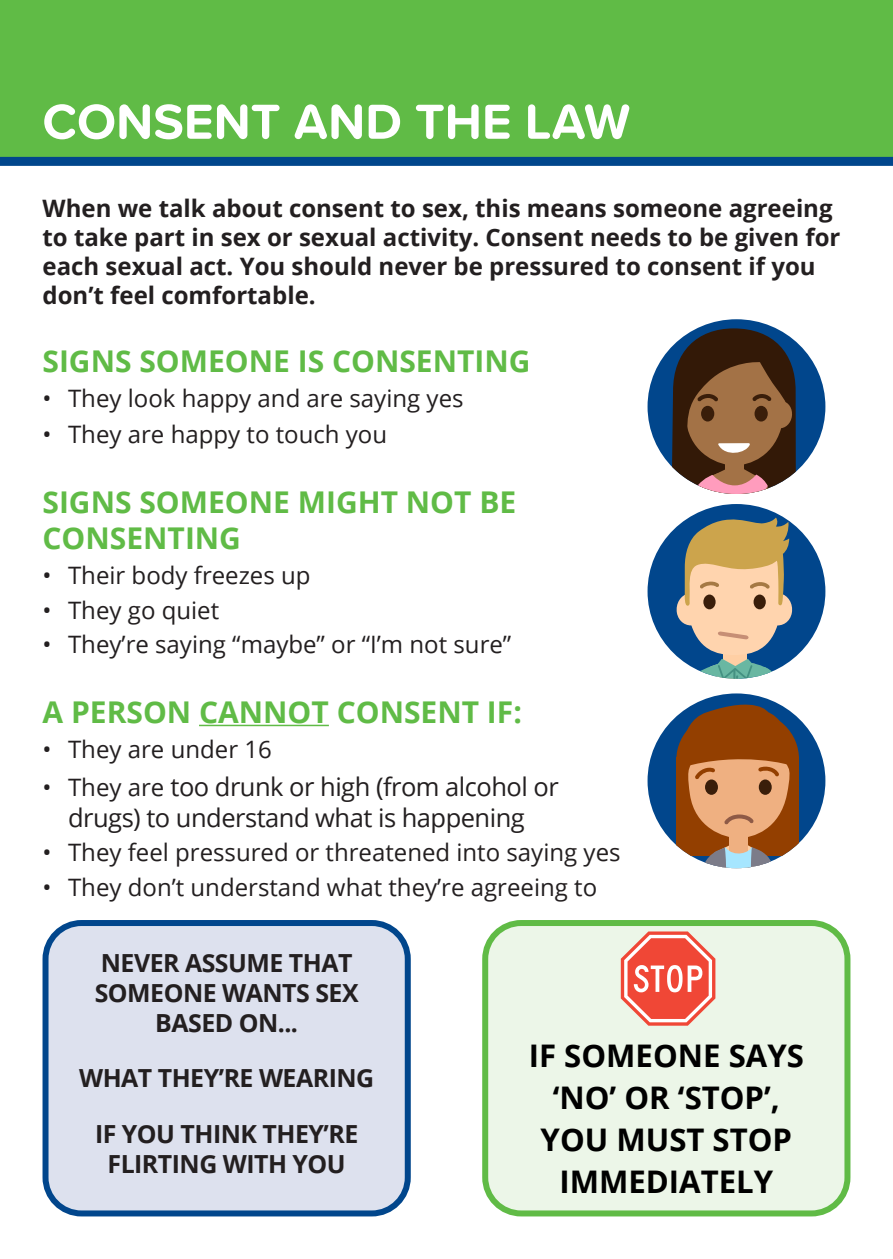
<style>
.page{position:relative;width:893px;height:1259px;background:#fff}
.page>*{position:absolute;margin:0;border:0;box-sizing:border-box;transform-origin:0 0}
.t1{font:700 51px "Proxima Soft";color:#fff}
.t2{font:700 31.2px/42px "Open Sans";color:#000;text-align:center}
.t3{font:700 30px/36px "Open Sans";color:#60bb46}
.t4{font:25.5px/30.6px "Open Sans";letter-spacing:-.02em;color:#231f20;text-align:center}
.t5{font:700 24.9px/30px "Open Sans";letter-spacing:-.02em;color:#231f20;text-align:center}
.t6{font:24px "Open Sans";color:#231f20}
.t7{font:700 24px/28.8px "Open Sans";color:#231f20}
.s1{font-size:24px}
</style>
<div class="page">
<div style="left:0;top:0;width:893px;height:157px;background:#60bb46"></div>
<div style="left:0;top:157px;width:893px;height:9px;background:#01468c"></div>
<hr style="left:199px;top:724px;width:130px;height:2px;background:#60bb46">
<div style="left:647px;top:319px;width:178px;height:175px;background:#01468c;border-radius:50%"></div>
<svg style="left:670px;top:326px;width:126px;height:168px"></svg>
<div style="left:647px;top:504px;width:178px;height:175px;background:#01468c;border-radius:50%"></div>
<svg style="left:675px;top:517px;width:118px;height:162px"></svg>
<div style="left:647px;top:693px;width:178px;height:175px;background:#01468c;border-radius:50%"></div>
<svg style="left:676px;top:695px;width:123px;height:173px"></svg>
<div style="left:46px;top:923px;width:362px;height:290px;background:#dde1ee;border-radius:36px"></div>
<div style="left:43px;top:920px;width:368px;height:296px;border:6px solid #01468c;border-radius:36px"></div>
<div style="left:485px;top:923px;width:362px;height:290px;background:#ecf6e8;border-radius:36px"></div>
<div style="left:482px;top:920px;width:368px;height:296px;border:6px solid #60bb46;border-radius:36px"></div>
<svg style="left:621px;top:931px;width:94px;height:94px"></svg>
<p class="t1" style="left:43px;top:83px;width:589px">CONSENT AND THE LAW</p>
<p class="t7" style="left:43px;top:194px;width:799px">When we talk about consent to sex, this means someone agreeing to take part in sex or sexual activity. Consent needs to be given for each sexual act. You should never be pressured to consent if you don’t feel comfortable.</p>
<p class="t3" style="left:43px;top:342px;width:490px">SIGNS SOMEONE IS CONSENTING</p>
<p class="t6" style="left:43px;top:381px;width:423px">• They look happy and are saying yes</p>
<p class="t6" style="left:43px;top:418px;width:346px">• They are happy to touch you</p>
<p class="t3" style="left:43px;top:483px;width:475px">SIGNS SOMEONE MIGHT NOT BE<br>CONSENTING</p>
<p class="t6" style="left:43px;top:558px;width:270px">• Their body freezes up</p>
<p class="t6" style="left:43px;top:593px;width:178px">• They go quiet</p>
<p class="t6" style="left:43px;top:628px;width:470px">• They’re saying “maybe” or “I’m not sure”</p>
<p class="t3" style="left:43px;top:693px;width:481px">A PERSON CANNOT CONSENT IF:</p>
<p class="t6" style="left:43px;top:732px;width:231px">• They are under 16</p>
<p class="t4" style="left:43px;top:771px;width:518px"><span class="s1">• They are</span> too drunk or high (from alcohol or drugs) to understand what is happening</p>
<p class="t6" style="left:43px;top:836px;width:580px">• They feel pressured or threatened into saying yes</p>
<p class="t6" style="left:43px;top:871px;width:556px">• They don’t understand what they’re agreeing to</p>
<p class="t5" style="left:95px;top:947px;width:265px">NEVER ASSUME THAT<br>SOMEONE WANTS SEX<br>BASED ON...</p>
<p class="t5" style="left:79px;top:1062px;width:297px">WHAT THEY’RE WEARING</p>
<p class="t5" style="left:95px;top:1118px;width:265px">IF YOU THINK THEY’RE<br>FLIRTING WITH YOU</p>
<p class="t2" style="left:529px;top:1033px;width:277px">IF SOMEONE SAYS ‘NO’ OR ‘STOP’,<br>YOU MUST STOP<br>IMMEDIATELY</p>
</div>
